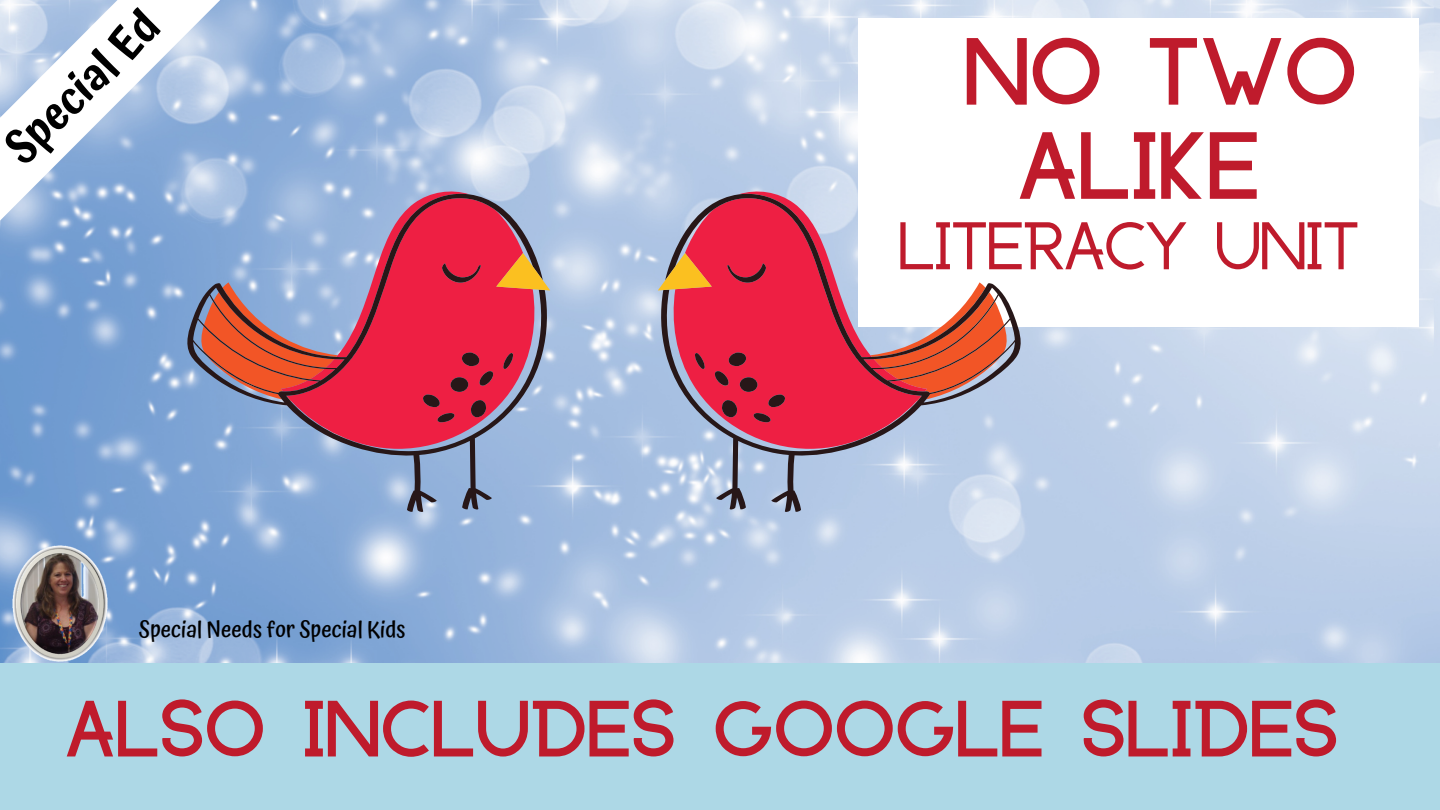
<style>
.page{position:relative;width:1440px;height:810px;background:#fff}
.page>*{position:absolute;margin:0;border:0;box-sizing:border-box;transform-origin:0 0}
.t1{font:900 74.75px/94.1px "Anchorage";color:#bf1b2c;text-align:center}
.t2{font:900 62.5px "Anchorage";color:#bf1b2c}
.t3{font:700 53.75px "Anchorage";color:#bf1b2c}
.t4{font:600 44.5px "Atma";color:#000}
.t5{font:500 22.5px "Atma";color:#000}
</style>
<div class="page">
<img style="left:0;top:0;width:1440px;height:663px">
<div style="left:0;top:663px;width:1440px;height:147px;background:#add8e6"></div>
<img style="left:11px;top:545px;width:98px;height:118px">
<div style="left:858px;top:19px;width:560px;height:308px;background:#fff"></div>
<svg style="left:0;top:0;width:245px;height:242px"></svg>
<svg style="left:660px;top:302px;width:364px;height:211px;background:#b4b2cb"></svg>
<svg style="left:658px;top:188px;width:350px;height:234px"></svg>
<svg style="left:184px;top:194px;width:364px;height:319px;background:#909ac1"></svg>
<svg style="left:200px;top:188px;width:350px;height:234px;background:#ba657f"></svg>
<h3 class="t4" style="left:-5px;top:137px;width:197px;rotate:-45deg">Special Ed</h3>
<p class="t5" style="left:139px;top:616px;width:268px">Special Needs for Special Kids</p>
<h1 class="t1" style="left:964px;top:36px;width:395px">NO TWO<br>ALIKE</h1>
<h3 class="t3" style="left:899px;top:222px;width:462px">LITERACY UNIT</h3>
<h2 class="t2" style="left:64px;top:702px;width:1276px">ALSO INCLUDES GOOGLE SLIDES</h2>
</div>
